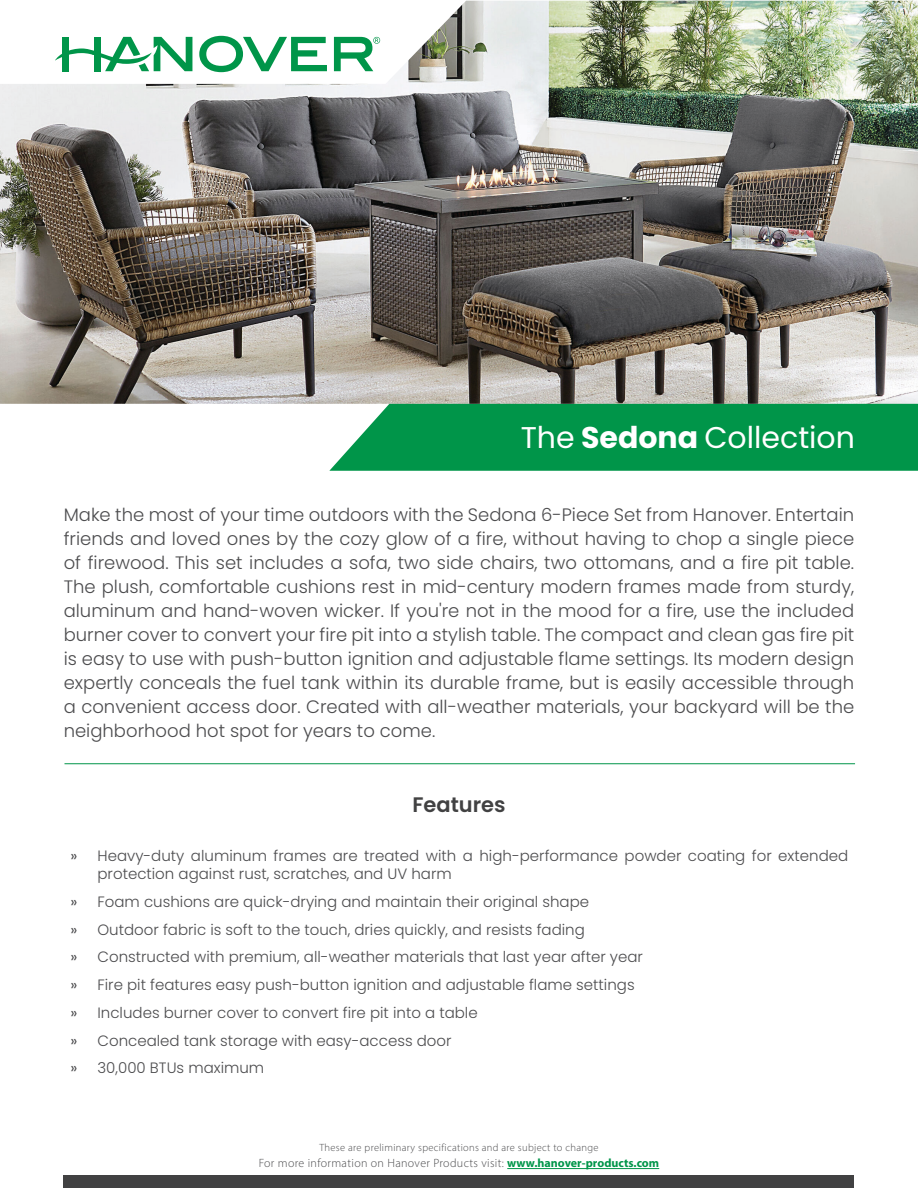
<style>
.page{position:relative;width:918px;height:1188px;background:#fff}
.page>*{position:absolute;margin:0;border:0;box-sizing:border-box;transform-origin:0 0}
.t1{font:30px "Poppins";color:#fff}
.t2{font:600 21px "Poppins";color:#414142}
.t3{font:300 18px/24px "Poppins";color:#4c4c4e;text-align:justify}
.t4{font:300 15px/18px "Poppins";color:#4c4c4e}
.t5{font:300 12px "Myriad Pro";letter-spacing:.03em;color:#4c4c4e}
.t6{font:300 10.5px "Myriad Pro";letter-spacing:.03em;color:#4c4c4e}
.s1{font-weight:700}
.s2{font-weight:400}
.s3{font-weight:700;color:#009549}
</style>
<div class="page">
<hr style="left:507px;top:1168px;width:152px;height:1px;background:#009549">
<div style="left:64px;top:1176px;width:790px;height:12px;background:#414142"></div>
<hr style="left:64px;top:763px;width:791px;height:1px;background:#009549">
<img style="left:0;top:1px;width:918px;height:403px">
<div style="left:329px;top:404px;width:589px;height:67px;background:#009549"></div>
<p class="t1" style="left:521px;top:420px;width:336px">The <span class="s1">Sedona</span> Collection</p>
<p class="t3" style="left:64px;top:503px;width:792px">Make the most of your time outdoors with the Sedona 6-Piece Set from Hanover. Entertain friends and loved ones by the cozy glow of a fire, without having to chop a single piece of firewood. This set includes a sofa, two side chairs, two ottomans, and a fire pit table.<br>The plush, comfortable cushions rest in mid-century modern frames made from sturdy, aluminum and hand-woven wicker. If you're not in the mood for a fire, use the included burner cover to convert your fire pit into a stylish table. The compact and clean gas fire pit is easy to use with push-button ignition and adjustable flame settings. Its modern design expertly conceals the fuel tank within its durable frame, but is easily accessible through a convenient access door. Created with all-weather materials, your backyard will be the neighborhood hot spot for years to come.</p>
<p class="t2" style="left:412px;top:792px;width:95px">Features</p>
<p class="t4" style="left:97px;top:847px;width:752px;text-indent:-27px"><span class="s2">»</span> Heavy-duty aluminum frames are treated with a high-performance powder coating for extended protection against rust, scratches, and UV harm</p>
<p class="t4" style="left:70px;top:893px;width:520px"><span class="s2">»</span> Foam cushions are quick-drying and maintain their original shape</p>
<p class="t4" style="left:70px;top:920px;width:516px"><span class="s2">»</span> Outdoor fabric is soft to the touch, dries quickly, and resists fading</p>
<p class="t4" style="left:70px;top:948px;width:574px"><span class="s2">»</span> Constructed with premium, all-weather materials that last year after year</p>
<p class="t4" style="left:70px;top:976px;width:566px"><span class="s2">»</span> Fire pit features easy push-button ignition and adjustable flame settings</p>
<p class="t4" style="left:70px;top:1004px;width:409px"><span class="s2">»</span> Includes burner cover to convert fire pit into a table</p>
<p class="t4" style="left:70px;top:1031px;width:383px"><span class="s2">»</span> Concealed tank storage with easy-access door</p>
<p class="t4" style="left:70px;top:1059px;width:195px"><span class="s2">»</span> 30,000 BTUs maximum</p>
<p class="t6" style="left:319px;top:1141px;width:281px">These are preliminary specifications and are subject to change</p>
<p class="t5" style="left:259px;top:1156px;width:402px">For more information on Hanover Products visit: <span class="s3">www.hanover-products.com</span></p>
</div>
